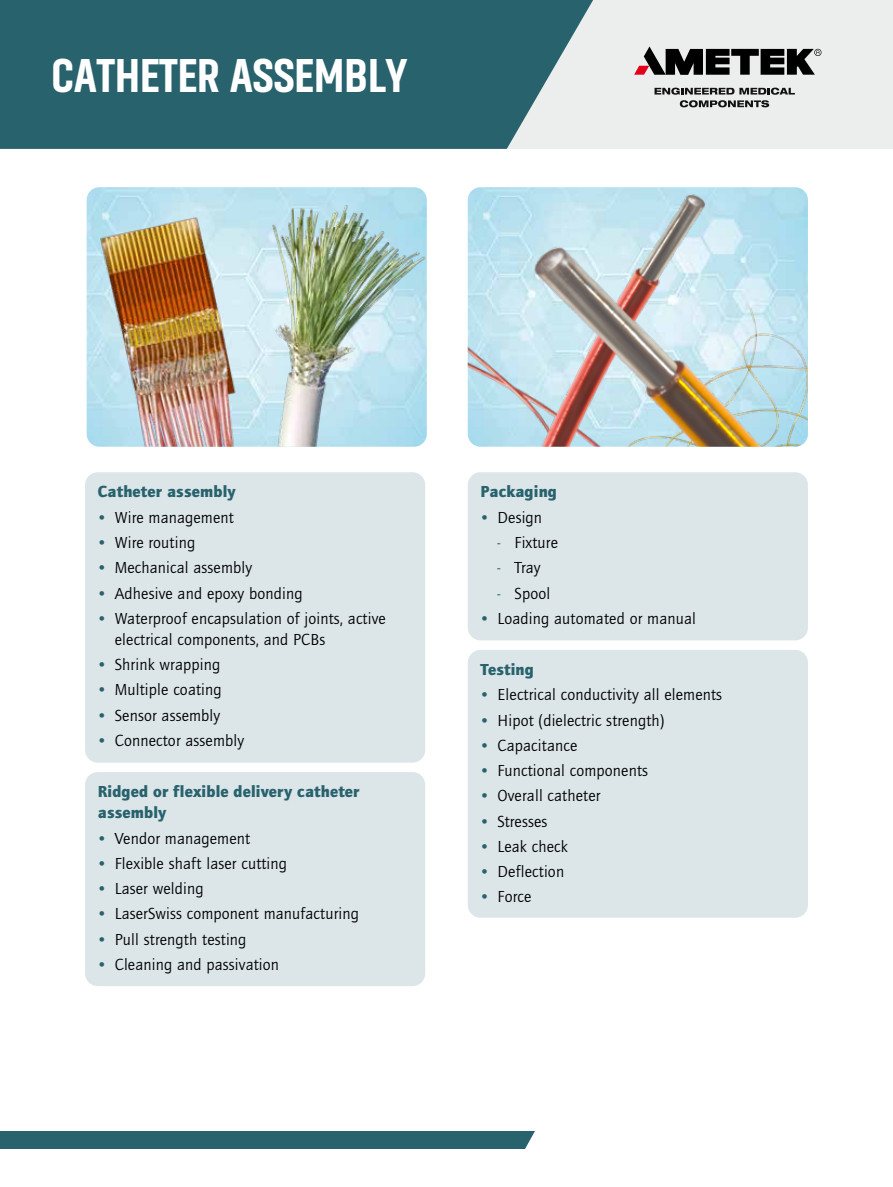
<style>
.page{position:relative;width:893px;height:1187px;background:#fff}
.page>*{position:absolute;margin:0;border:0;box-sizing:border-box;transform-origin:0 0}
.t1{font:800 48px "Akhand";letter-spacing:-.01em;color:#fff}
.t2{font:16.5px/21px "Quay Sans ITC Pro";letter-spacing:.01em;color:#000}
.t3{font:900 16.5px/21px "Quay Sans ITC Pro";letter-spacing:.01em;color:#28626d}
.s1{color:#28626d}
</style>
<div class="page">
<div style="left:506px;top:0;width:387px;height:149px;background:#eceded"></div>
<svg style="left:0;top:0;width:593px;height:149px;background:#366c76"></svg>
<svg style="left:634px;top:46px;width:187px;height:29px"></svg>
<svg style="left:654px;top:88px;width:141px;height:19px"></svg>
<div style="left:0;top:1131px;width:562px;height:17px;background:#28626d"></div>
<svg style="left:513px;top:1131px;width:49px;height:18px"></svg>
<div style="left:85px;top:472px;width:340px;height:290px;background:#dce6e9;border-radius:13px"></div>
<div style="left:85px;top:772px;width:340px;height:214px;background:#dce6e9;border-radius:13px"></div>
<div style="left:468px;top:472px;width:340px;height:168px;background:#dce6e9;border-radius:13px"></div>
<div style="left:468px;top:649px;width:340px;height:268px;background:#dce6e9;border-radius:13px"></div>
<img style="left:468px;top:187px;width:340px;height:259px">
<img style="left:86px;top:187px;width:340px;height:259px">
<h1 class="t1" style="left:51px;top:50px;width:358px">CATHETER ASSEMBLY</h1>
<p class="t3" style="left:98px;top:481px;width:139px">Catheter assembly</p>
<p class="t2" style="left:98px;top:506px;width:137px"><span class="s1">•</span> Wire management</p>
<p class="t2" style="left:98px;top:532px;width:99px"><span class="s1">•</span> Wire routing</p>
<p class="t2" style="left:98px;top:557px;width:156px"><span class="s1">•</span> Mechanical assembly</p>
<p class="t2" style="left:98px;top:582px;width:206px"><span class="s1">•</span> Adhesive and epoxy bonding</p>
<p class="t2" style="left:115px;top:607px;width:272px;text-indent:-17px"><span class="s1">•</span> Waterproof encapsulation of joints, active electrical components, and PCBs</p>
<p class="t2" style="left:98px;top:654px;width:124px"><span class="s1">•</span> Shrink wrapping</p>
<p class="t2" style="left:98px;top:679px;width:125px"><span class="s1">•</span> Multiple coating</p>
<p class="t2" style="left:98px;top:704px;width:124px"><span class="s1">•</span> Sensor assembly</p>
<p class="t2" style="left:98px;top:729px;width:148px"><span class="s1">•</span> Connector assembly</p>
<p class="t3" style="left:98px;top:780px;width:263px">Ridged or flexible delivery catheter assembly</p>
<p class="t2" style="left:98px;top:827px;width:154px"><span class="s1">•</span> Vendor management</p>
<p class="t2" style="left:98px;top:852px;width:191px"><span class="s1">•</span> Flexible shaft laser cutting</p>
<p class="t2" style="left:98px;top:878px;width:107px"><span class="s1">•</span> Laser welding</p>
<p class="t2" style="left:98px;top:903px;width:263px"><span class="s1">•</span> LaserSwiss component manufacturing</p>
<p class="t2" style="left:98px;top:928px;width:150px"><span class="s1">•</span> Pull strength testing</p>
<p class="t2" style="left:98px;top:953px;width:183px"><span class="s1">•</span> Cleaning and passivation</p>
<p class="t3" style="left:480px;top:481px;width:78px">Packaging</p>
<p class="t2" style="left:480px;top:506px;width:63px"><span class="s1">•</span> Design</p>
<p class="t2" style="left:497px;top:532px;width:62px"><span class="s1">-</span> Fixture</p>
<p class="t2" style="left:497px;top:557px;width:44px"><span class="s1">-</span> Tray</p>
<p class="t2" style="left:497px;top:582px;width:54px"><span class="s1">-</span> Spool</p>
<p class="t2" style="left:480px;top:607px;width:217px"><span class="s1">•</span> Loading automated or manual</p>
<p class="t3" style="left:480px;top:658px;width:55px">Testing</p>
<p class="t2" style="left:480px;top:684px;width:243px"><span class="s1">•</span> Electrical conductivity all elements</p>
<p class="t2" style="left:480px;top:709px;width:186px"><span class="s1">•</span> Hipot (dielectric strength)</p>
<p class="t2" style="left:480px;top:734px;width:98px"><span class="s1">•</span> Capacitance</p>
<p class="t2" style="left:480px;top:760px;width:169px"><span class="s1">•</span> Functional components</p>
<p class="t2" style="left:480px;top:785px;width:122px"><span class="s1">•</span> Overall catheter</p>
<p class="t2" style="left:480px;top:810px;width:68px"><span class="s1">•</span> Stresses</p>
<p class="t2" style="left:480px;top:835px;width:89px"><span class="s1">•</span> Leak check</p>
<p class="t2" style="left:480px;top:861px;width:85px"><span class="s1">•</span> Deflection</p>
<p class="t2" style="left:480px;top:886px;width:52px"><span class="s1">•</span> Force</p>
</div>
